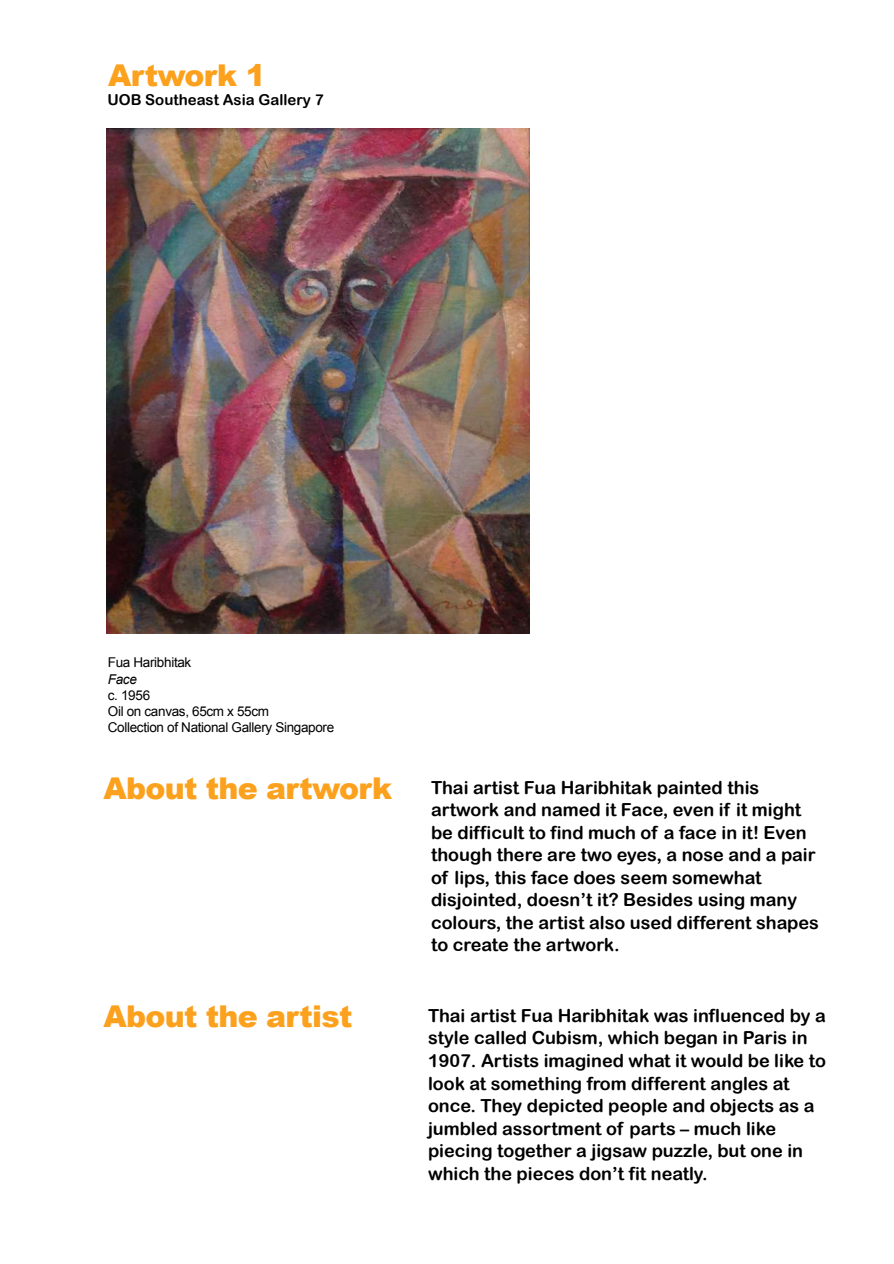
<style>
.page{position:relative;width:894px;height:1264px;background:#fff}
.page>*{position:absolute;margin:0;border:0;box-sizing:border-box;transform-origin:0 0}
.t1{font:900 30px "Arial";letter-spacing:-.025em;color:#fca11d}
.t2{font:18px/22.5px "Arial Rounded MT Bold";color:#000}
.t3{font:15px "Arial Rounded MT Bold";color:#000}
.t4{font:13.5px/16.2px "Arial";letter-spacing:-.025em;color:#000}
.t5{font:italic 13.5px "Arial";color:#000}
</style>
<div class="page">
<img style="left:107px;top:128px;width:423px;height:505px">
<h1 class="t1" style="left:108px;top:53px;width:159px">Artwork 1</h1>
<p class="t3" style="left:107px;top:91px;width:218px">UOB Southeast Asia Gallery 7</p>
<p class="t4" style="left:108px;top:654px;width:85px">Fua Haribhitak</p>
<p class="t5" style="left:108px;top:671px;width:30px">Face</p>
<p class="t4" style="left:108px;top:687px;width:228px">c. 1956<br>Oil on canvas, 65cm x 55cm<br>Collection of National Gallery Singapore</p>
<h1 class="t1" style="left:103px;top:766px;width:290px">About the artwork</h1>
<p class="t2" style="left:431px;top:776px;width:389px">Thai artist Fua Haribhitak painted this artwork and named it Face, even if it might be difficult to find much of a face in it! Even though there are two eyes, a nose and a pair of lips, this face does seem somewhat disjointed, doesn’t it? Besides using many colours, the artist also used different shapes to create the artwork.</p>
<h1 class="t1" style="left:103px;top:994px;width:250px">About the artist</h1>
<p class="t2" style="left:428px;top:1004px;width:399px">Thai artist Fua Haribhitak was influenced by a style called Cubism, which began in Paris in 1907. Artists imagined what it would be like to look at something from different angles at once. They depicted people and objects as a jumbled assortment of parts – much like piecing together a jigsaw puzzle, but one in which the pieces don’t fit neatly.</p>
</div>
